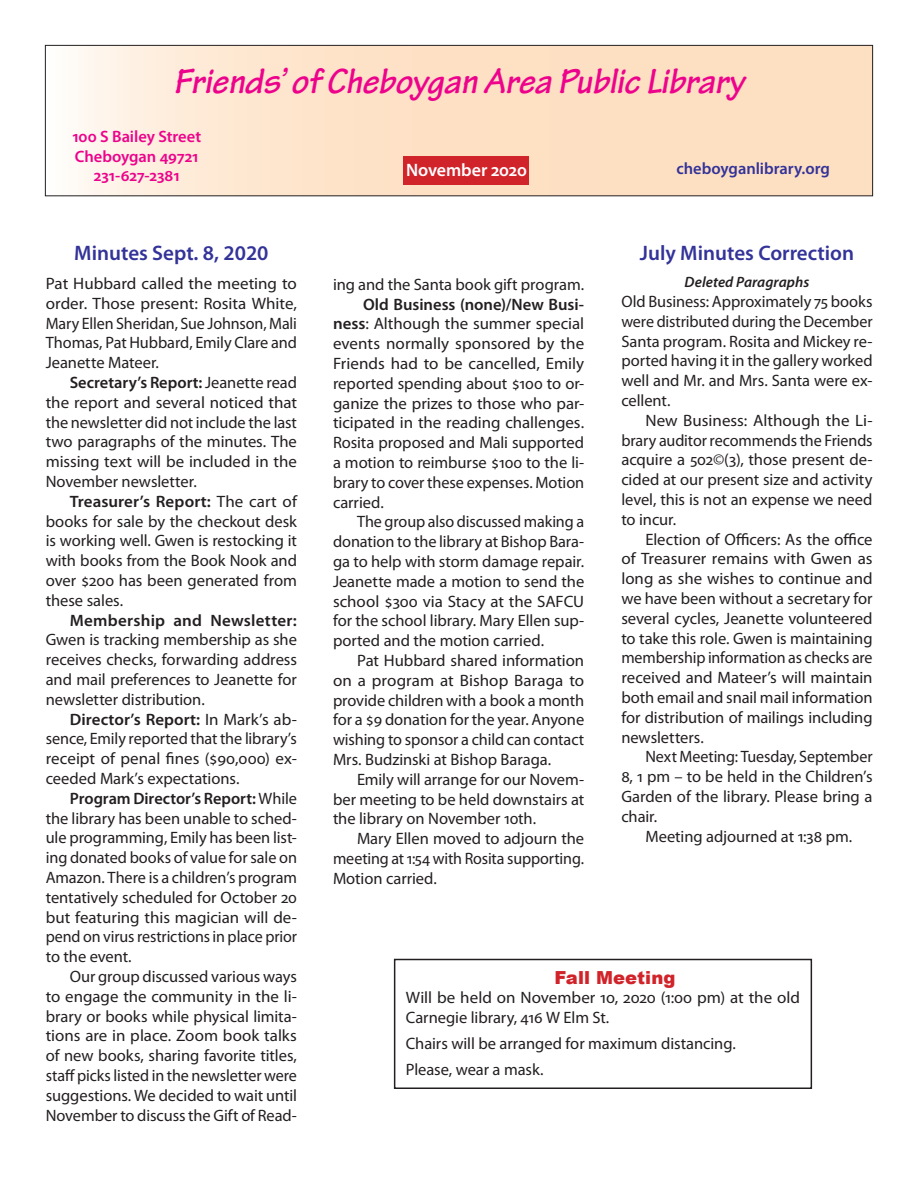
<style>
.page{position:relative;width:918px;height:1188px;background:#fff}
.page>*{position:absolute;margin:0;border:0;box-sizing:border-box;transform-origin:0 0}
.Banner_Address{font:italic 700 37.5px "Tekton Pro";color:#ed028c}
.Heading3{font:600 21px "Myriad Pro";color:#339}
.Banner_Date{font:600 18px "Myriad Pro";letter-spacing:-.01em;color:#fff}
.Body{font:900 18px "Arial";letter-spacing:.005em;color:#d1232a}
.Body-2{font:16.5px/19.8px "Myriad Pro";letter-spacing:-.005em;color:#231f20;text-align:justify}
.Body_No_Indent{font:16.5px/19.8px "Myriad Pro";letter-spacing:-.005em;color:#231f20;text-align:justify}
.Banner_Address-2{font:600 16.5px "Myriad Pro";color:#ed028c}
.Banner_Email{font:600 16.5px "Myriad Pro";letter-spacing:-.005em;color:#339}
.Body_No_Indent-2{font:italic 600 15px "Myriad Pro";letter-spacing:.005em;color:#231f20}
.s1{font-weight:600}
</style>
<div class="page">
<svg style="left:78px;top:47px;width:793px;height:147px;background:#fde3ca"></svg>
<div style="left:45px;top:45px;width:828px;height:151px;border:1px solid #231f20"></div>
<div style="left:404px;top:156px;width:126px;height:28px;background:#d1232a"></div>
<div style="left:394px;top:959px;width:418px;height:130px;border:2px solid #231f20"></div>
<p class="Banner_Address" style="left:174px;top:59px;width:572px">Friends’ of Cheboygan Area Public Library</p>
<p class="Banner_Address-2" style="left:72px;top:126px;width:130px">100 S Bailey Street</p>
<p class="Banner_Address-2" style="left:75px;top:146px;width:125px">Cheboygan 49721</p>
<p class="Banner_Address-2" style="left:94px;top:165px;width:87px">231-627-2381</p>
<p class="Heading3" style="left:74px;top:240px;width:196px">Minutes Sept. 8, 2020</p>
<p class="Body_No_Indent" style="left:46px;top:273px;width:253px">Pat Hubbard called the meeting to order. Those present: Rosita White, Mary Ellen Sheridan, Sue Johnson, Mali Thomas, Pat Hubbard, Emily Clare and Jeanette Mateer.</p>
<p class="Body-2" style="left:46px;top:372px;width:253px;text-indent:24px"><span class="s1">Secretary’s Report:</span> Jeanette read the report and several noticed that the newsletter did not include the last two paragraphs of the minutes. The missing text will be included in the November newsletter.</p>
<p class="Body-2" style="left:46px;top:491px;width:253px;text-indent:24px"><span class="s1">Treasurer’s Report:</span> The cart of books for sale by the checkout desk is working well. Gwen is restocking it with books from the Book Nook and over $200 has been generated from these sales.</p>
<p class="Body-2" style="left:46px;top:610px;width:253px;text-indent:24px"><span class="s1">Membership and Newsletter:<br></span>Gwen is tracking membership as she receives checks, forwarding address and mail preferences to Jeanette for newsletter distribution.</p>
<p class="Body-2" style="left:46px;top:709px;width:253px;text-indent:24px"><span class="s1">Director’s Report:</span> In Mark’s ab&shy;sence, Emily reported that the library’s receipt of penal fines ($90,000) ex&shy;ceeded Mark’s expectations.</p>
<p class="Body-2" style="left:46px;top:788px;width:253px;text-indent:24px"><span class="s1">Program Director’s Report:</span> While the library has been unable to sched&shy;ule programming, Emily has been list&shy;ing donated books of value for sale on Amazon. There is a children’s program tentatively scheduled for October 20 but featuring this magician will de&shy;pend on virus restrictions in place prior to the event.</p>
<p class="Body-2" style="left:46px;top:966px;width:253px;text-indent:24px">Our group discussed various ways to engage the community in the li&shy;brary or books while physical limita&shy;tions are in place. Zoom book talks of new books, sharing favorite titles, staff picks listed in the newsletter were suggestions. We decided to wait until November to discuss the Gift of Read-</p>
<p class="Banner_Date" style="left:406px;top:158px;width:122px">November 2020</p>
<p class="Body-2" style="left:333px;top:274px;width:253px">ing and the Santa book gift program.</p>
<p class="Body_No_Indent" style="left:333px;top:294px;width:253px;text-indent:30px"><span class="s1">Old Business (none)/New Busi&shy;ness</span>: Although the summer special events normally sponsored by the Friends had to be cancelled, Emily reported spending about $100 to or&shy;ganize the prizes to those who par&shy;ticipated in the reading challenges.<br>Rosita proposed and Mali supported a motion to reimburse $100 to the li&shy;brary to cover these expenses. Motion carried.</p>
<p class="Body-2" style="left:333px;top:512px;width:253px;text-indent:24px">The group also discussed making a donation to the library at Bishop Bara&shy;ga to help with storm damage repair.<br>Jeanette made a motion to send the school $300 via Stacy at the SAFCU for the school library. Mary Ellen sup&shy;ported and the motion carried.</p>
<p class="Body-2" style="left:333px;top:650px;width:253px;text-indent:24px">Pat Hubbard shared information on a program at Bishop Baraga to provide children with a book a month for a $9 donation for the year. Anyone wishing to sponsor a child can contact Mrs. Budzinski at Bishop Baraga.</p>
<p class="Body-2" style="left:333px;top:769px;width:253px;text-indent:24px">Emily will arrange for our Novem&shy;ber meeting to be held downstairs at the library on November 10th.</p>
<p class="Body-2" style="left:333px;top:829px;width:253px;text-indent:24px">Mary Ellen moved to adjourn the meeting at 1:54 with Rosita supporting.<br>Motion carried.</p>
<p class="Banner_Email" style="left:676px;top:158px;width:155px">cheboyganlibrary.org</p>
<p class="Heading3" style="left:640px;top:240px;width:216px">July Minutes Correction</p>
<p class="Body_No_Indent-2" style="left:685px;top:273px;width:126px">Deleted Paragraphs</p>
<p class="Body_No_Indent" style="left:621px;top:291px;width:253px">Old Business: Approximately 75 books were distributed during the December Santa program. Rosita and Mickey re&shy;ported having it in the gallery worked well and Mr. and Mrs. Santa were ex&shy;cellent.</p>
<p class="Body-2" style="left:621px;top:410px;width:253px;text-indent:24px">New Business: Although the Li&shy;brary auditor recommends the Friends acquire a 502©(3), those present de&shy;cided at our present size and activity level, this is not an expense we need to incur.</p>
<p class="Body-2" style="left:621px;top:529px;width:253px;text-indent:24px">Election of Officers: As the office of Treasurer remains with Gwen as long as she wishes to continue and we have been without a secretary for several cycles, Jeanette volunteered to take this role. Gwen is maintaining membership information as checks are received and Mateer’s will maintain both email and snail mail information for distribution of mailings including newsletters.</p>
<p class="Body-2" style="left:621px;top:747px;width:253px;text-indent:24px">Next Meeting: Tuesday, September 8, 1 pm – to be held in the Children’s Garden of the library. Please bring a chair.</p>
<p class="Body-2" style="left:645px;top:826px;width:208px">Meeting adjourned at 1:38 pm.</p>
<p class="Body" style="left:555px;top:964px;width:122px">Fall Meeting</p>
<p class="Body_No_Indent" style="left:406px;top:988px;width:396px">Will be held on November 10, 2020 (1:00 pm) at the old<br>Carnegie library, 416 W Elm St.</p>
<p class="Body_No_Indent" style="left:406px;top:1033px;width:332px">Chairs will be arranged for maximum distancing.</p>
<p class="Body_No_Indent" style="left:406px;top:1059px;width:139px">Please, wear a mask.</p>
</div>
